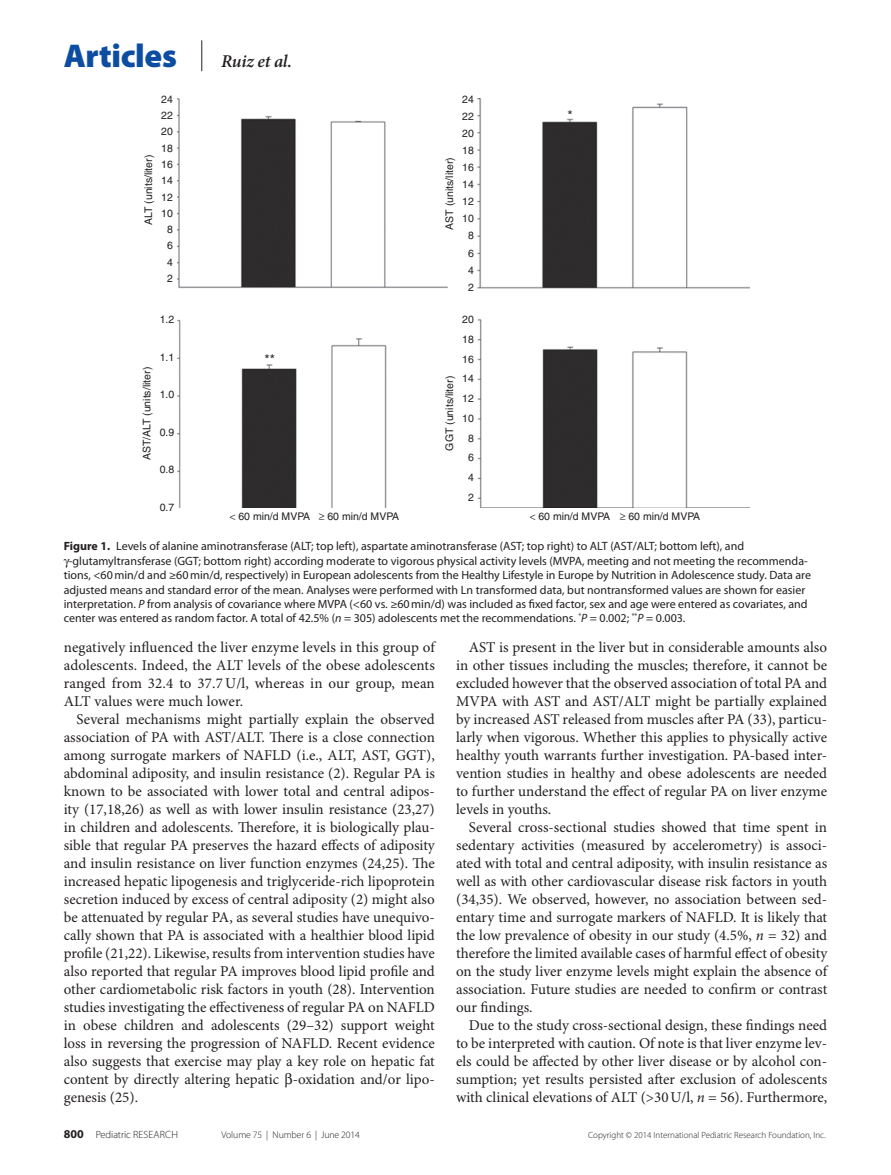
<style>
.page{position:relative;width:891px;height:1175px;background:#fff}
.page>*{position:absolute;margin:0;border:0;box-sizing:border-box;transform-origin:0 0}
.t1{font:900 33px "Myriad Pro";letter-spacing:-.01em;color:#0d4da1}
.t2{font:italic 600 18px "Minion Pro";letter-spacing:-.015em;color:#231f20}
.t3{font:15px/18px "Minion Pro";color:#231f20;text-align:justify}
.t4{font:13.5px "Helvetica";color:#231f20}
.t5{font:12px "Myriad Pro";color:#231f20}
.t6{font:10.5px "Helvetica";color:#231f20}
.t7{font:300 10.5px "Myriad Pro";letter-spacing:-.01em;color:#231f20}
.t8{font:300 9.75px "Myriad Pro";letter-spacing:-.01em;color:#231f20}
.t9{font:300 9px "Myriad Pro";color:#231f20}
.s1{font-weight:700}
.s2{font-style:italic}
.s3{font-weight:700;font-size:12px}
</style>
<div class="page">
<hr style="left:201px;top:40px;width:1px;height:31px;background:#231f20">
<img style="left:177px;top:99px;width:572px;height:409px">
<h1 class="t1" style="left:64px;top:38px;width:115px">Articles</h1>
<p class="t2" style="left:221px;top:49px;width:73px">Ruiz et al.</p>
<p class="t6" style="left:161px;top:93px;width:13px">24</p>
<p class="t6" style="left:161px;top:109px;width:13px">22</p>
<p class="t6" style="left:161px;top:126px;width:13px">20</p>
<p class="t6" style="left:142px;top:225px;width:72px;rotate:-90deg">ALT (units/liter)</p>
<p class="t6" style="left:161px;top:142px;width:13px">18</p>
<p class="t6" style="left:161px;top:158px;width:13px">16</p>
<p class="t6" style="left:161px;top:174px;width:13px">14</p>
<p class="t6" style="left:161px;top:191px;width:13px">12</p>
<p class="t6" style="left:161px;top:207px;width:13px">10</p>
<p class="t6" style="left:167px;top:223px;width:7px">8</p>
<p class="t6" style="left:167px;top:239px;width:7px">6</p>
<p class="t6" style="left:167px;top:256px;width:7px">4</p>
<p class="t6" style="left:167px;top:272px;width:7px">2</p>
<p class="t6" style="left:160px;top:313px;width:16px">1.2</p>
<p class="t6" style="left:160px;top:351px;width:16px">1.1</p>
<p class="t6" style="left:141px;top:460px;width:95px;rotate:-90deg">AST/ALT (units/liter)</p>
<p class="t6" style="left:160px;top:388px;width:16px">1.0</p>
<p class="t6" style="left:160px;top:426px;width:16px">0.9</p>
<p class="t6" style="left:160px;top:463px;width:16px">0.8</p>
<p class="t6" style="left:160px;top:501px;width:16px">0.7</p>
<p class="t6" style="left:462px;top:93px;width:13px">24</p>
<p class="t6" style="left:462px;top:110px;width:13px">22</p>
<p class="t6" style="left:462px;top:127px;width:13px">20</p>
<p class="t6" style="left:443px;top:229px;width:74px;rotate:-90deg">AST (units/liter)</p>
<p class="t6" style="left:462px;top:144px;width:13px">18</p>
<p class="t6" style="left:462px;top:161px;width:13px">16</p>
<p class="t6" style="left:462px;top:178px;width:13px">14</p>
<p class="t6" style="left:462px;top:195px;width:13px">12</p>
<p class="t6" style="left:462px;top:212px;width:13px">10</p>
<p class="t6" style="left:468px;top:230px;width:7px">8</p>
<p class="t6" style="left:468px;top:247px;width:7px">6</p>
<p class="t6" style="left:468px;top:264px;width:7px">4</p>
<p class="t6" style="left:468px;top:281px;width:7px">2</p>
<p class="t4" style="left:568px;top:108px;width:7px">*</p>
<p class="t4" style="left:265px;top:351px;width:12px">**</p>
<p class="t6" style="left:238px;top:510px;width:73px">60 min/d MVPA</p>
<p class="t6" style="left:462px;top:313px;width:13px">20</p>
<p class="t6" style="left:462px;top:333px;width:13px">18</p>
<p class="t6" style="left:443px;top:450px;width:76px;rotate:-90deg">GGT (units/liter)</p>
<p class="t6" style="left:462px;top:353px;width:13px">16</p>
<p class="t6" style="left:462px;top:372px;width:13px">14</p>
<p class="t6" style="left:462px;top:392px;width:13px">12</p>
<p class="t6" style="left:462px;top:412px;width:13px">10</p>
<p class="t6" style="left:468px;top:432px;width:7px">8</p>
<p class="t6" style="left:468px;top:451px;width:7px">6</p>
<p class="t6" style="left:468px;top:471px;width:7px">4</p>
<p class="t6" style="left:468px;top:491px;width:7px">2</p>
<p class="t6" style="left:319px;top:510px;width:82px">≥ 60 min/d MVPA</p>
<p class="t6" style="left:538px;top:510px;width:163px">60 min/d MVPA ≥ 60 min/d MVPA</p>
<p class="t5" style="left:64px;top:539px;width:682px"><span class="s1">Figure 1.</span> Levels of alanine aminotransferase (ALT; top left), aspartate aminotransferase (AST; top right) to ALT (AST/ALT; bottom left), and</p>
<p class="t5" style="left:69px;top:553px;width:741px">-glutamyltransferase (GGT; bottom right) according moderate to vigorous physical activity levels (MVPA, meeting and not meeting the recommenda-</p>
<p class="t5" style="left:64px;top:568px;width:749px">tions, &lt;60min/d and ≥60min/d, respectively) in European adolescents from the Healthy Lifestyle in Europe by Nutrition in Adolescence study. Data are</p>
<p class="t5" style="left:64px;top:582px;width:743px">adjusted means and standard error of the mean. Analyses were performed with Ln transformed data, but nontransformed values are shown for easier</p>
<p class="t5" style="left:64px;top:596px;width:745px">interpretation. <span class="s2">P</span> from analysis of covariance where MVPA (&lt;60 vs. ≥60min/d) was included as fixed factor, sex and age were entered as covariates, and</p>
<p class="t5" style="left:64px;top:611px;width:623px">center was entered as random factor. A total of 42.5% (<span class="s2">n</span> = 305) adolescents met the recommendations. <sup>*</sup><span class="s2">P</span> = 0.002; <sup>**</sup><span class="s2">P</span> = 0.003.</p>
<p class="t3" style="left:64px;top:638px;width:373px">negatively influenced the liver enzyme levels in this group of adolescents. Indeed, the ALT levels of the obese adolescents ranged from 32.4 to 37.7U/l, whereas in our group, mean ALT values were much lower.</p>
<p class="t3" style="left:64px;top:710px;width:373px;text-indent:13px">Several mechanisms might partially explain the observed association of PA with AST/ALT. There is a close connection among surrogate markers of NAFLD (i.e., ALT, AST, GGT), abdominal adiposity, and insulin resistance (2). Regular PA is known to be associated with lower total and central adipos&shy;ity (17,18,26) as well as with lower insulin resistance (23,27) in children and adolescents. Therefore, it is biologically plau&shy;sible that regular PA preserves the hazard effects of adiposity and insulin resistance on liver function enzymes (24,25). The increased hepatic lipogenesis and triglyceride-rich lipoprotein secretion induced by excess of central adiposity (2) might also be attenuated by regular PA, as several studies have unequivo&shy;cally shown that PA is associated with a healthier blood lipid profile (21,22). Likewise, results from intervention studies have also reported that regular PA improves blood lipid profile and other cardiometabolic risk factors in youth (28). Intervention studies investigating the effectiveness of regular PA on NAFLD in obese children and adolescents (29–32) support weight loss in reversing the progression of NAFLD. Recent evidence also suggests that exercise may play a key role on hepatic fat content by directly altering hepatic -oxidation and/or lipo&shy;genesis (25).</p>
<p class="t3" style="left:456px;top:638px;width:373px;text-indent:13px">AST is present in the liver but in considerable amounts also in other tissues including the muscles; therefore, it cannot be excluded however that the observed association of total PA and MVPA with AST and AST/ALT might be partially explained by increased AST released from muscles after PA (33), particu&shy;larly when vigorous. Whether this applies to physically active healthy youth warrants further investigation. PA-based inter&shy;vention studies in healthy and obese adolescents are needed to further understand the effect of regular PA on liver enzyme levels in youths.</p>
<p class="t3" style="left:456px;top:818px;width:373px;text-indent:13px">Several cross-sectional studies showed that time spent in sedentary activities (measured by accelerometry) is associ&shy;ated with total and central adiposity, with insulin resistance as well as with other cardiovascular disease risk factors in youth (34,35). We observed, however, no association between sed&shy;entary time and surrogate markers of NAFLD. It is likely that the low prevalence of obesity in our study (4.5%, <span class="s2">n</span> = 32) and therefore the limited available cases of harmful effect of obesity on the study liver enzyme levels might explain the absence of association. Future studies are needed to confirm or contrast our findings.</p>
<p class="t3" style="left:456px;top:1016px;width:373px;text-indent:13px">Due to the study cross-sectional design, these findings need to be interpreted with caution. Of note is that liver enzyme lev&shy;els could be affected by other liver disease or by alcohol con&shy;sumption; yet results persisted after exclusion of adolescents with clinical elevations of ALT (&gt;30U/l, <span class="s2">n</span> = 56). Furthermore,</p>
<p class="t7" style="left:64px;top:1129px;width:82px"><span class="s3">800</span> Pediatric Researc</p>
<p class="t7" style="left:171px;top:1129px;width:8px">h</p>
<p class="t8" style="left:222px;top:1129px;width:140px">Volume 75 | Number 6 | June 2014</p>
<p class="t9" style="left:588px;top:1130px;width:239px">Copyright © 2014 International Pediatric Research Foundation, Inc.</p>
</div>
